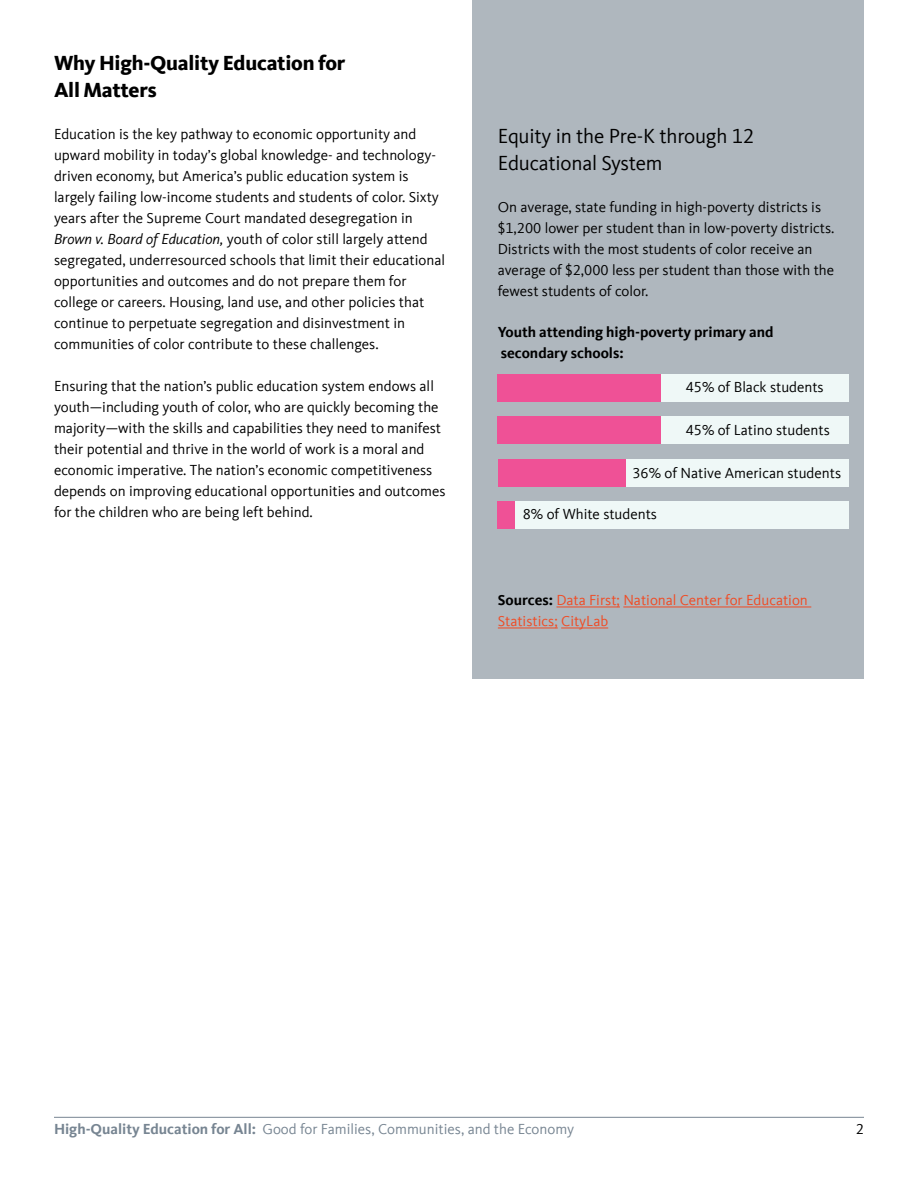
<style>
.page{position:relative;width:918px;height:1188px;background:#fff}
.page>*{position:absolute;margin:0;border:0;box-sizing:border-box;transform-origin:0 0}
.t1{font:21px/27px "Kievit Offc";letter-spacing:-.01em;color:#000}
.t2{font:800 21px/27px "Kievit Offc";letter-spacing:-.01em;color:#000}
.t3{font:15px/21px "Kievit Offc";color:#000}
.t4{font:15px "Kievit Offc";color:#778592}
.t5{font:15px/21px "Kievit Offc";color:#f04b24}
.t6{font:700 15px/21px "Kievit Offc";color:#000}
.s1{font-style:italic}
.s2{font-weight:700;color:#000}
.s3{font-weight:700}
</style>
<div class="page">
<hr style="left:54px;top:1117px;width:810px;height:1px;background:#778592">
<div style="left:472px;top:0;width:392px;height:678px;background:#afb7be"></div>
<div style="left:498px;top:375px;width:350px;height:27px;background:#eff8f7"></div>
<div style="left:498px;top:416px;width:350px;height:27px;background:#eff8f7"></div>
<div style="left:498px;top:459px;width:350px;height:27px;background:#eff8f7"></div>
<div style="left:498px;top:501px;width:350px;height:27px;background:#eff8f7"></div>
<div style="left:498px;top:459px;width:127px;height:27px;background:#ef5196"></div>
<div style="left:498px;top:501px;width:17px;height:27px;background:#ef5196"></div>
<div style="left:498px;top:416px;width:163px;height:27px;background:#ef5196"></div>
<div style="left:498px;top:375px;width:163px;height:27px;background:#ef5196"></div>
<hr style="left:557px;top:607px;width:63px;height:1px;background:#f04b24">
<hr style="left:623px;top:607px;width:188px;height:1px;background:#f04b24">
<hr style="left:498px;top:628px;width:60px;height:1px;background:#f04b24">
<hr style="left:561px;top:628px;width:47px;height:1px;background:#f04b24">
<h1 class="t2" style="left:54px;top:49px;width:293px">Why High-Quality Education for<br>All Matters</h1>
<p class="t3" style="left:54px;top:124px;width:393px">Education is the key pathway to economic opportunity and upward mobility in today’s global knowledge- and technology&shy;driven economy, but America’s public education system is largely failing low-income students and students of color. Sixty years after the Supreme Court mandated desegregation in <span class="s1">Brown v. Board of Education,</span> youth of color still largely attend segregated, underresourced schools that limit their educational opportunities and outcomes and do not prepare them for college or careers. Housing, land use, and other policies that continue to perpetuate segregation and disinvestment in communities of color contribute to these challenges.</p>
<p class="t3" style="left:54px;top:376px;width:393px">Ensuring that the nation’s public education system endows all youth—including youth of color, who are quickly becoming the majority—with the skills and capabilities they need to manifest their potential and thrive in the world of work is a moral and economic imperative. The nation’s economic competitiveness depends on improving educational opportunities and outcomes for the children who are being left behind.</p>
<h1 class="t1" style="left:498px;top:123px;width:258px">Equity in the Pre-K through 12<br>Educational System</h1>
<p class="t3" style="left:498px;top:197px;width:338px">On average, state funding in high-poverty districts is $1,200 lower per student than in low-poverty districts.<br>Districts with the most students of color receive an average of $2,000 less per student than those with the fewest students of color.</p>
<p class="t6" style="left:498px;top:321px;width:277px">Youth attending high-poverty primary and secondary schools:</p>
<p class="t3" style="left:686px;top:377px;width:140px">45% of Black students</p>
<p class="t3" style="left:686px;top:419px;width:146px">45% of Latino students</p>
<p class="t3" style="left:632px;top:462px;width:210px">36% of Native American students</p>
<p class="t3" style="left:523px;top:504px;width:136px">8% of White students</p>
<p class="t5" style="left:498px;top:590px;width:312px"><span class="s2">Sources:</span> Data First; National Center for Education<br>Statistics; CityLab</p>
<p class="t4" style="left:54px;top:1121px;width:522px"><span class="s3">High-Quality Education for All:</span> Good for Families, Communities, and the Economy</p>
<p class="t3" style="left:856px;top:1119px;width:10px">2</p>
</div>
